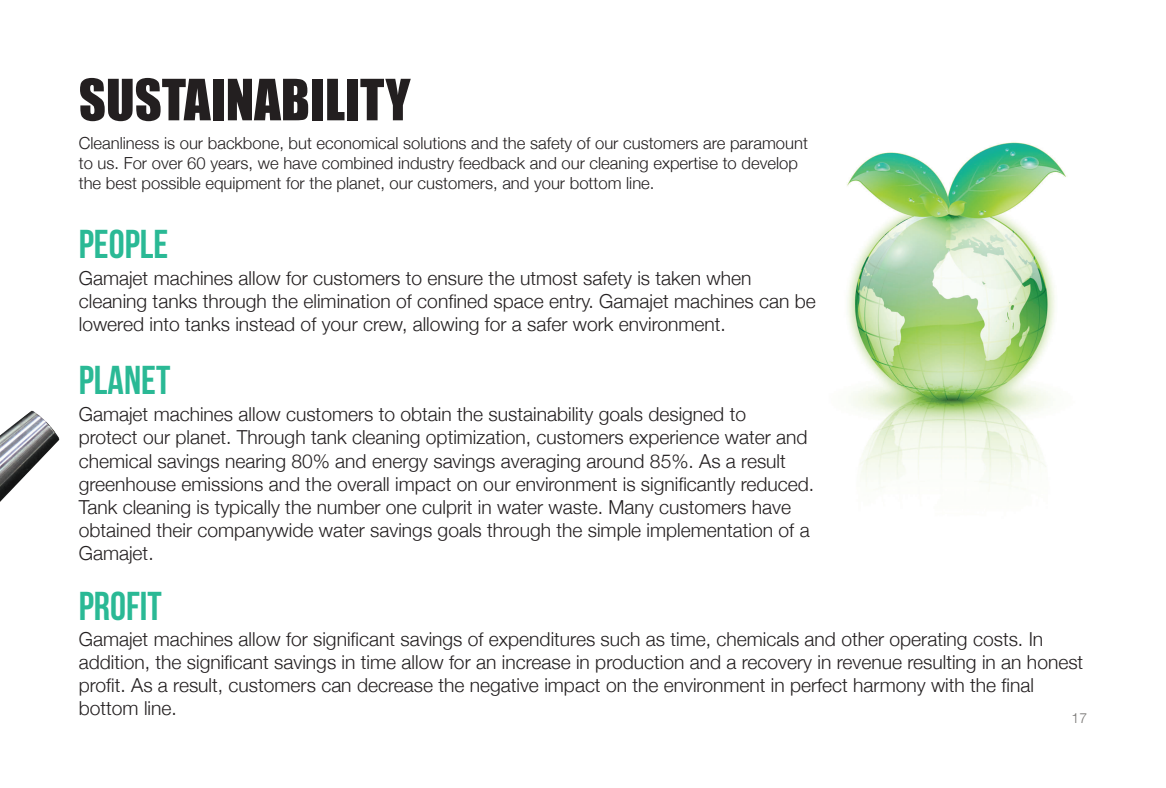
<style>
.page{position:relative;width:1166px;height:788px;background:#fff}
.page>*{position:absolute;margin:0;border:0;box-sizing:border-box;transform-origin:0 0}
.t1{font:52.5px "Impact";color:#231f20}
.t2{font:40.25px "Bebas Neue";color:#2ab995}
.t3{font:300 19.25px/23.1px "Helvetica Neue";color:#231f20}
.t4{font:300 16.62px/19.9px "Helvetica Neue";color:#231f20}
.t5{font:300 14px "Helvetica Neue";color:#767472}
</style>
<div class="page">
<img style="left:0;top:410px;width:60px;height:92px">
<img style="left:847px;top:142px;width:219px;height:349px">
<h1 class="t1" style="left:79px;top:59px;width:333px">SUSTAINABILITY</h1>
<p class="t4" style="left:79px;top:133px;width:730px">Cleanliness is our backbone, but economical solutions and the safety of our customers are paramount to us. For over 60 years, we have combined industry feedback and our cleaning expertise to develop the best possible equipment for the planet, our customers, and your bottom line.</p>
<h2 class="t2" style="left:79px;top:222px;width:91px">PEOPLE</h2>
<p class="t3" style="left:79px;top:266px;width:738px">Gamajet machines allow for customers to ensure the utmost safety is taken when cleaning tanks through the elimination of confined space entry. Gamajet machines can be lowered into tanks instead of your crew, allowing for a safer work environment.</p>
<h2 class="t2" style="left:79px;top:358px;width:93px">PLANET</h2>
<p class="t3" style="left:79px;top:402px;width:737px">Gamajet machines allow customers to obtain the sustainability goals designed to<br>protect our planet. Through tank cleaning optimization, customers experience water and chemical savings nearing 80% and energy savings averaging around 85%. As a result greenhouse emissions and the overall impact on our environment is significantly reduced.<br>Tank cleaning is typically the number one culprit in water waste. Many customers have obtained their companywide water savings goals through the simple implementation of a Gamajet.</p>
<h2 class="t2" style="left:79px;top:584px;width:85px">PROFIT</h2>
<p class="t3" style="left:79px;top:626px;width:1006px">Gamajet machines allow for significant savings of expenditures such as time, chemicals and other operating costs. In addition, the significant savings in time allow for an increase in production and a recovery in revenue resulting in an honest profit. As a result, customers can decrease the negative impact on the environment in perfect harmony with the final bottom line.</p>
<p class="t5" style="left:1071px;top:709px;width:17px">17</p>
</div>
